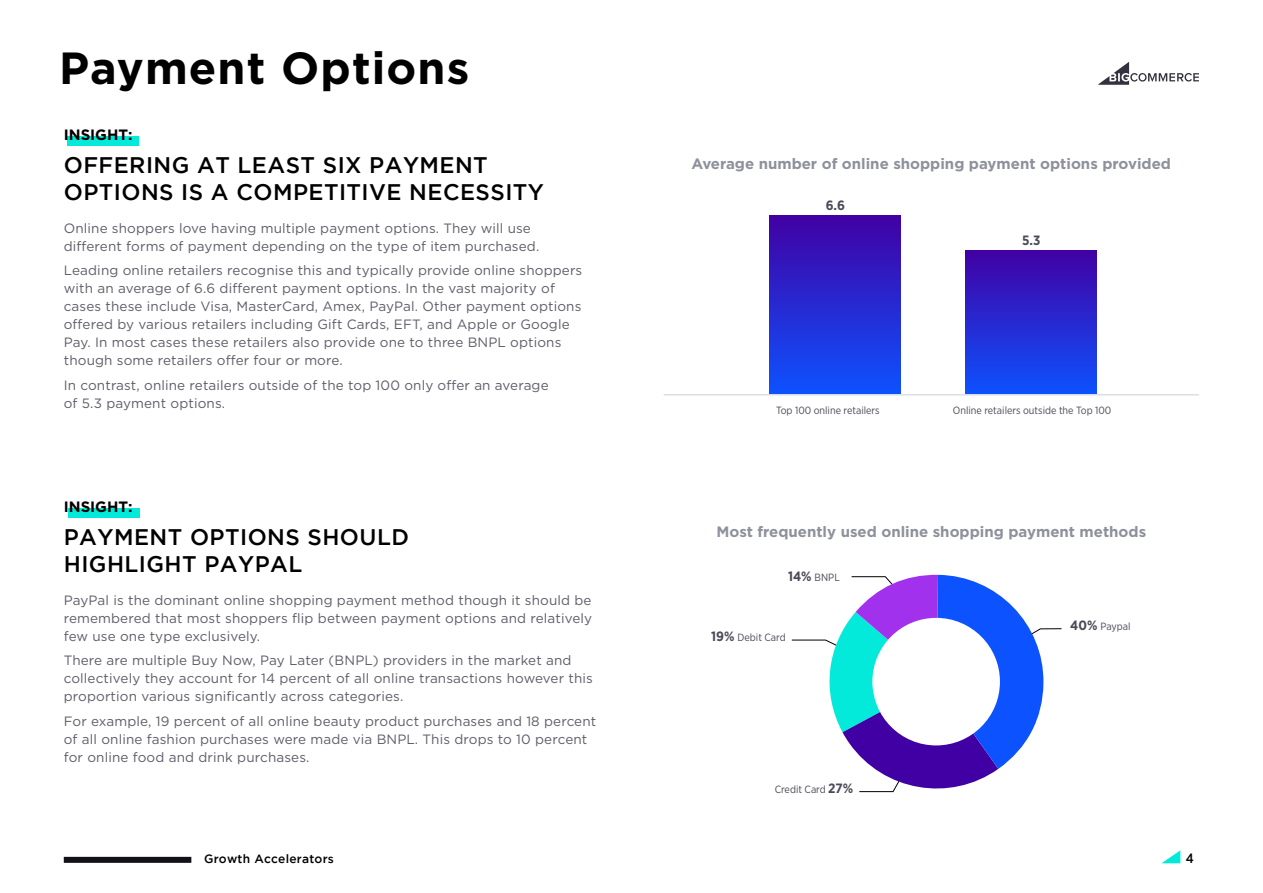
<style>
.page{position:relative;width:1263px;height:893px;background:#fff}
.page>*{position:absolute;margin:0;border:0;box-sizing:border-box;transform-origin:0 0}
.t1{font:700 45px "Gotham";letter-spacing:.025em;color:#000}
.t2{font:500 22.5px/27px "Gotham";letter-spacing:.02em;color:#000}
.t3{font:700 15px "Gotham";color:#8e919c}
.t4{font:700 15px "Gotham";color:#000}
.t5{font:13.5px/18px "Gotham";letter-spacing:.01em;color:#5d5d69}
.t6{font:700 13.5px "Gotham Narrow";color:#4b4b58}
.t7{font:500 13.5px "Gotham Narrow";color:#000}
.t8{font:500 12px "Gotham";letter-spacing:.02em;color:#000}
.t9{font:10.5px "Gotham Narrow";color:#4b4b58}
.s1{font-weight:700;font-size:13.5px}
</style>
<div class="page">
<svg style="left:1098px;top:62px;width:101px;height:23px"></svg>
<svg style="left:1162px;top:850px;width:18px;height:13px"></svg>
<div style="left:64px;top:857px;width:127px;height:6px;background:#121118"></div>
<div style="left:67px;top:136px;width:71px;height:9px;background:#03eada"></div>
<div style="left:770px;top:216px;width:131px;height:179px;background:linear-gradient(to bottom,#4101a4,#0d52ff)"></div>
<div style="left:966px;top:251px;width:131px;height:144px;background:linear-gradient(to bottom,#4101a4,#0e51fe)"></div>
<hr style="left:664px;top:394px;width:534px;height:1px;background:#dbdfe7">
<div style="left:68px;top:508px;width:71px;height:9px;background:#03eada"></div>
<svg style="left:791px;top:574px;width:271px;height:219px"></svg>
<div style="left:872px;top:618px;width:128px;height:127px;background:#fff;border-radius:50%"></div>
<h1 class="t1" style="left:59px;top:39px;width:412px">Payment Options</h1>
<p class="t4" style="left:64px;top:124px;width:70px">INSIGHT:</p>
<h2 class="t2" style="left:64px;top:151px;width:482px">OFFERING AT LEAST SIX PAYMENT<br>OPTIONS IS A COMPETITIVE NECESSITY</h2>
<p class="t5" style="left:64px;top:219px;width:477px">Online shoppers love having multiple payment options. They will use different forms of payment depending on the type of item purchased.</p>
<p class="t5" style="left:64px;top:261px;width:520px">Leading online retailers recognise this and typically provide online shoppers with an average of 6.6 different payment options. In the vast majority of cases these include Visa, MasterCard, Amex, PayPal. Other payment options offered by various retailers including Gift Cards, EFT, and Apple or Google Pay. In most cases these retailers also provide one to three BNPL options though some retailers offer four or more.</p>
<p class="t5" style="left:64px;top:375px;width:486px">In contrast, online retailers outside of the top 100 only offer an average of 5.3 payment options.</p>
<p class="t4" style="left:64px;top:496px;width:70px">INSIGHT:</p>
<h2 class="t2" style="left:64px;top:523px;width:347px">PAYMENT OPTIONS SHOULD<br>HIGHLIGHT PAYPAL</h2>
<p class="t5" style="left:64px;top:591px;width:530px;text-align:justify">PayPal is the dominant online shopping payment method though it should be remembered that most shoppers flip between payment options and relatively few use one type exclusively.</p>
<p class="t5" style="left:64px;top:651px;width:531px">There are multiple Buy Now, Pay Later (BNPL) providers in the market and collectively they account for 14 percent of all online transactions however this proportion various significantly across categories.</p>
<p class="t5" style="left:64px;top:712px;width:534px">For example, 19 percent of all online beauty product purchases and 18 percent of all online fashion purchases were made via BNPL. This drops to 10 percent for online food and drink purchases.</p>
<p class="t3" style="left:691px;top:153px;width:481px">Average number of online shopping payment options provided</p>
<p class="t6" style="left:826px;top:197px;width:21px">6.6</p>
<p class="t9" style="left:776px;top:404px;width:105px">Top 100 online retailers</p>
<p class="t6" style="left:1022px;top:232px;width:20px">5.3</p>
<p class="t9" style="left:953px;top:404px;width:160px">Online retailers outside the Top 100</p>
<p class="t3" style="left:716px;top:521px;width:431px">Most frequently used online shopping payment methods</p>
<p class="t9" style="left:788px;top:570px;width:53px"><span class="s1">14%</span> BNPL</p>
<p class="t9" style="left:711px;top:631px;width:76px"><span class="s1">19%</span> Debit Card</p>
<p class="t9" style="left:775px;top:783px;width:80px">Credit Card <span class="s1">27%</span></p>
<p class="t9" style="left:1070px;top:619px;width:62px"><span class="s1">40%</span> Paypal</p>
<p class="t8" style="left:204px;top:852px;width:131px">Growth Accelerators</p>
<p class="t7" style="left:1186px;top:850px;width:10px">4</p>
</div>
